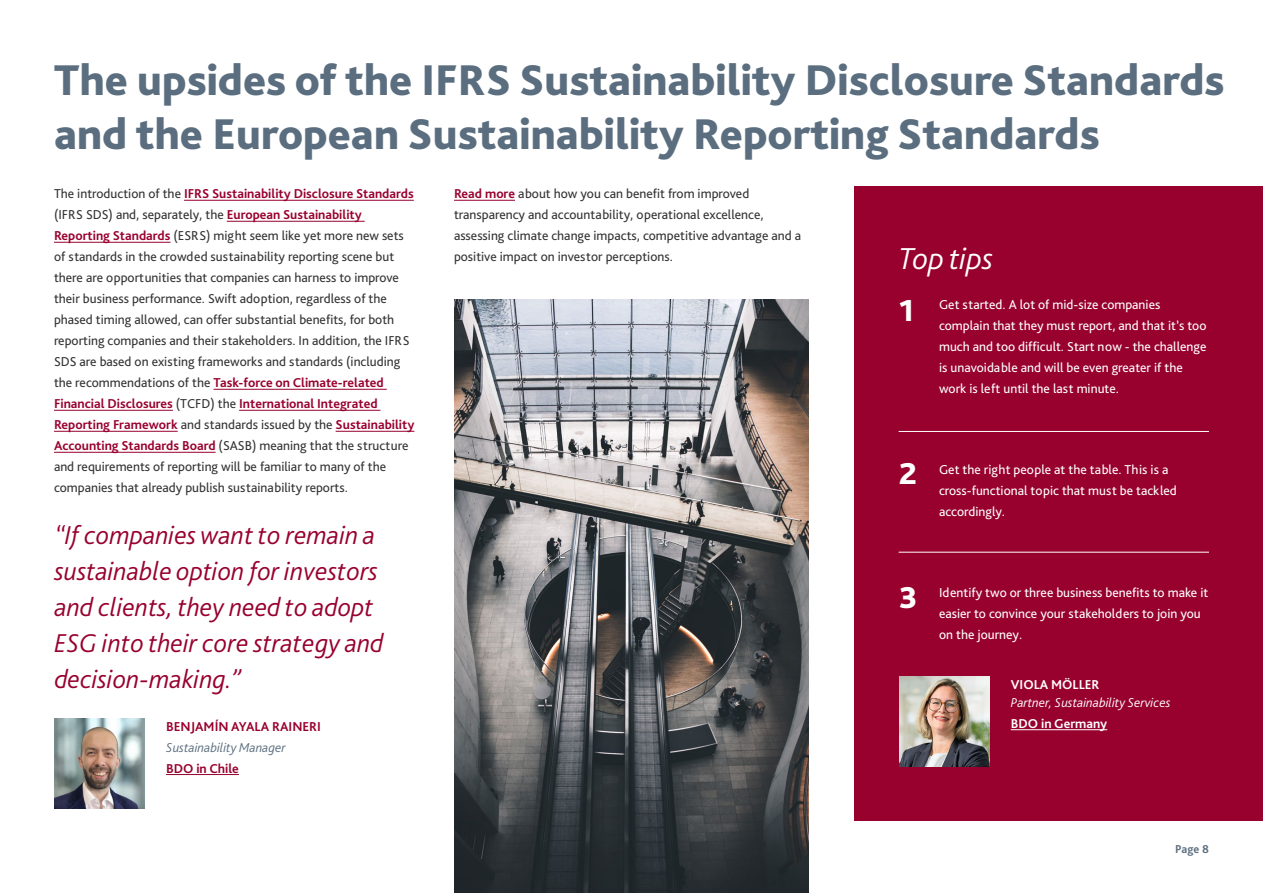
<style>
.page{position:relative;width:1263px;height:893px;background:#fff}
.page>*{position:absolute;margin:0;border:0;box-sizing:border-box;transform-origin:0 0}
.t1{font:800 45px/54px "Bliss 2";color:#5b6e7f}
.t2{font:italic 300 31.65px "Bliss 2";color:#fff}
.t3{font:800 31.65px "Bliss 2";color:#fff}
.t4{font:italic 300 27px/36px "Bliss 2";color:#98002e}
.t5{font:13.5px/21px "Bliss Pro";color:#333}
.t6{font:13.5px/21px "Bliss Pro";color:#fff}
.t7{font:700 13.5px/21px "Bliss 2";color:#98002e}
.t8{font:italic 300 13.5px "Bliss 2";color:#fff}
.t9{font:700 13.5px "Bliss 2";color:#fff}
.t10{font:italic 300 13.5px "Bliss 2";color:#5b6e7f}
.t11{font:700 12px "Bliss 2";color:#5b6e7f}
.s1{font-family:"Bliss Pro";font-weight:400;color:#333}
.s2{font-family:"Bliss 2";font-weight:700;color:#98002e}
</style>
<div class="page">
<hr style="left:184px;top:200px;width:230px;height:1px;background:#98002e">
<hr style="left:227px;top:221px;width:138px;height:1px;background:#98002e">
<hr style="left:54px;top:242px;width:117px;height:1px;background:#98002e">
<hr style="left:213px;top:389px;width:174px;height:1px;background:#98002e">
<hr style="left:54px;top:410px;width:119px;height:1px;background:#98002e">
<hr style="left:239px;top:410px;width:141px;height:1px;background:#98002e">
<hr style="left:54px;top:431px;width:124px;height:1px;background:#98002e">
<hr style="left:336px;top:431px;width:78px;height:1px;background:#98002e">
<hr style="left:54px;top:452px;width:162px;height:1px;background:#98002e">
<hr style="left:166px;top:774px;width:73px;height:1px;background:#98002e">
<img style="left:54px;top:718px;width:91px;height:91px">
<img style="left:454px;top:299px;width:355px;height:594px">
<div style="left:854px;top:186px;width:409px;height:635px;background:#98002e"></div>
<hr style="left:899px;top:431px;width:310px;height:1px;background:#fff">
<hr style="left:899px;top:552px;width:310px;height:1px;background:#fff">
<hr style="left:1011px;top:729px;width:96px;height:1px;background:#fff">
<img style="left:899px;top:676px;width:90px;height:91px">
<hr style="left:454px;top:200px;width:61px;height:1px;background:#98002e">
<h1 class="t1" style="left:54px;top:51px;width:1172px">The upsides of the IFRS Sustainability Disclosure Standards and the European Sustainability Reporting Standards</h1>
<p class="t7" style="left:54px;top:183px;width:361px"><span class="s1">The introduction of the</span> IFRS Sustainability Disclosure Standards</p>
<p class="t5" style="left:54px;top:204px;width:357px">(IFRS SDS) and, separately, the <span class="s2">European Sustainability Reporting Standards</span> (ESRS) might seem like yet more new sets of standards in the crowded sustainability reporting scene but there are opportunities that companies can harness to improve their business performance. Swift adoption, regardless of the phased timing allowed, can offer substantial benefits, for both reporting companies and their stakeholders. In addition, the IFRS SDS are based on existing frameworks and standards (including</p>
<p class="t7" style="left:54px;top:372px;width:362px"><span class="s1">the recommendations of the</span> Task-force on Climate-related<br>Financial Disclosures <span class="s1">(TCFD) the</span> International Integrated<br>Reporting Framework <span class="s1">and standards issued by the</span> Sustainability</p>
<p class="t5" style="left:54px;top:435px;width:356px"><span class="s2">Accounting Standards Board</span> (SASB) meaning that the structure and requirements of reporting will be familiar to many of the companies that already publish sustainability reports.</p>
<h3 class="t4" style="left:54px;top:517px;width:331px">“If companies want to remain a sustainable option for investors and clients, they need to adopt<br>ESG into their core strategy and decision-making.”</h3>
<p class="t7" style="left:166px;top:715px;width:156px">BENJAMÍN AYALA RAINERI</p>
<p class="t10" style="left:166px;top:739px;width:121px">Sustainability Manager</p>
<p class="t7" style="left:166px;top:757px;width:74px">BDO in Chile</p>
<p class="t5" style="left:454px;top:183px;width:349px"><span class="s2">Read more</span> about how you can benefit from improved transparency and accountability, operational excellence, assessing climate change impacts, competitive advantage and a positive impact on investor perceptions.</p>
<h2 class="t2" style="left:899px;top:238px;width:96px">Top tips</h2>
<h2 class="t3" style="left:899px;top:291px;width:16px">1</h2>
<p class="t6" style="left:939px;top:293px;width:269px">Get started. A lot of mid-size companies complain that they must report, and that it’s too much and too difficult. Start now - the challenge is unavoidable and will be even greater if the work is left until the last minute.</p>
<h2 class="t3" style="left:899px;top:454px;width:19px">2</h2>
<p class="t6" style="left:939px;top:458px;width:239px">Get the right people at the table. This is a cross-functional topic that must be tackled accordingly.</p>
<p class="t6" style="left:939px;top:581px;width:271px">Identify two or three business benefits to make it easier to convince your stakeholders to join you on the journey.</p>
<h2 class="t3" style="left:899px;top:578px;width:20px">3</h2>
<p class="t9" style="left:1011px;top:676px;width:90px">VIOLA MÖLLER</p>
<p class="t8" style="left:1011px;top:694px;width:161px">Partner, Sustainability Services</p>
<p class="t9" style="left:1011px;top:715px;width:98px">BDO in Germany</p>
<p class="t11" style="left:1175px;top:842px;width:35px">Page 8</p>
</div>
